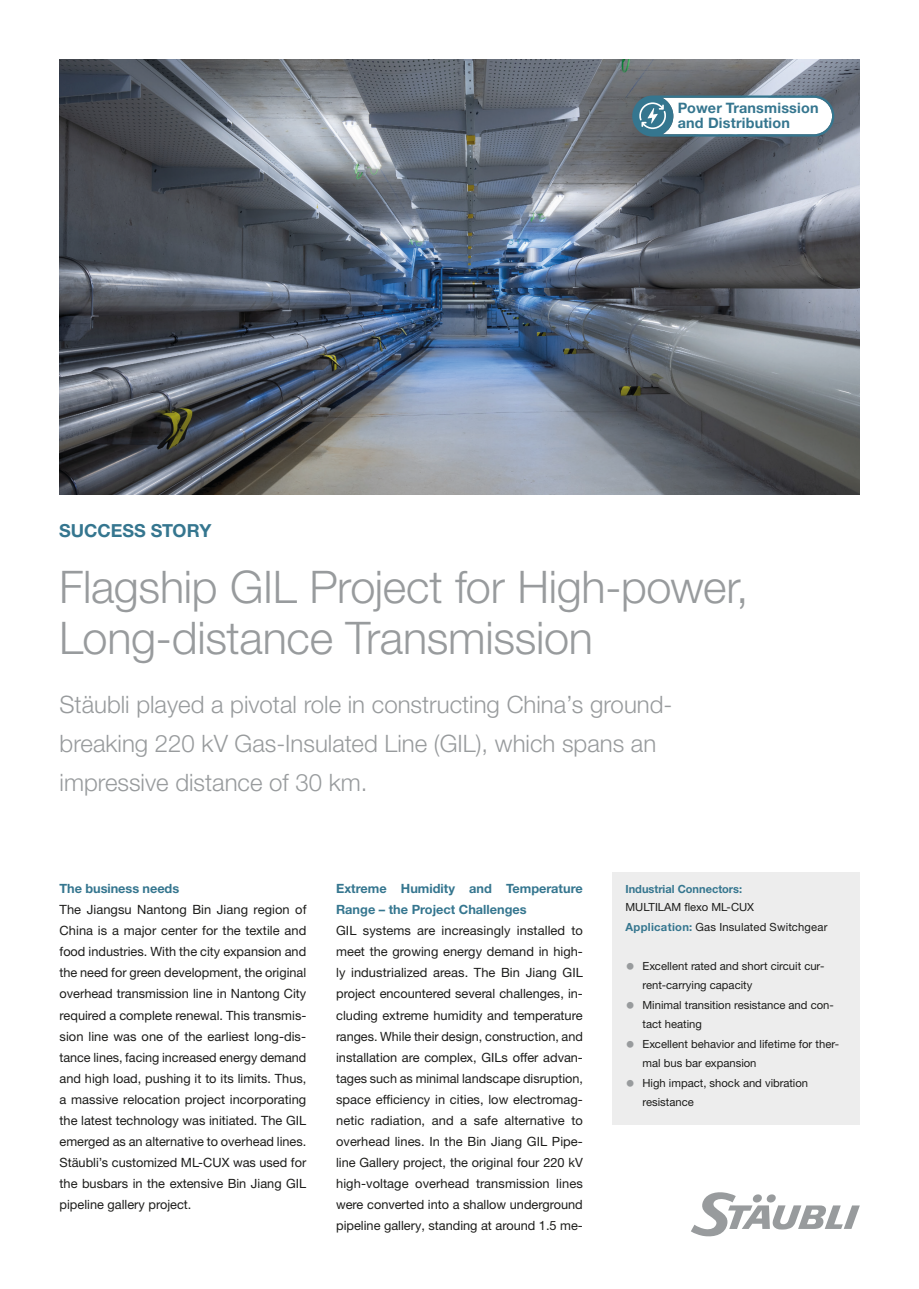
<style>
.page{position:relative;width:919px;height:1289px;background:#fff}
.page>*{position:absolute;margin:0;border:0;box-sizing:border-box;transform-origin:0 0}
.Headline{font:300 45px/51px "Helvetica Neue LTW1 G";letter-spacing:-.01em;color:#989b9d}
.Lead{font:300 24px/39px "Helvetica Neue LTW1 G";color:#989b9d}
.Category{font:700 18px "Helvetica Neue LTW1 G";color:#35768f}
.t1{font:700 14.4px/14.4px "Helvetica Neue LTW1 G";letter-spacing:.015em;color:#35768f}
.Text{font:12.75px/21px "Helvetica Neue LTW1 G";color:#1d1d1b;text-align:justify}
.Text_Title{font:700 12.75px/21px "Helvetica Neue LTW1 G";color:#35768f}
.Box_Text{font:11.25px/19.5px "Helvetica Neue LTW1 G";color:#1d1d1b}
.Table_Body{font:700 11.25px/18px "Helvetica Neue LTW1 G";color:#35768f}
.s1{font-weight:400;color:#1d1d1b}
.s2{font-weight:700;color:#35768f}
.s3{font-family:"Arial";font-size:27px;color:#989b9d}
</style>
<div class="page">
<div style="left:612px;top:872px;width:247px;height:252px;background:#ededed"></div>
<svg style="left:691px;top:1192px;width:168px;height:45px"></svg>
<img style="left:60px;top:60px;width:799px;height:434px">
<svg style="left:632px;top:95px;width:202px;height:42px"></svg>
<p class="Category" style="left:59px;top:519px;width:154px">SUCCESS STORY</p>
<p class="t1" style="left:677px;top:101px;width:142px">Power Transmission and Distribution</p>
<p class="Headline" style="left:59px;top:561px;width:691px">Flagship GIL Project for High-power,<br>Long-distance Transmission</p>
<p class="Lead" style="left:60px;top:685px;width:614px">Stäubli played a pivotal role in constructing China’s ground&shy;breaking 220 kV Gas-Insulated Line (GIL), which spans an impressive distance of 30 km.</p>
<p class="Text_Title" style="left:60px;top:878px;width:121px">The business needs</p>
<p class="Text" style="left:60px;top:899px;width:248px">The Jiangsu Nantong Bin Jiang region of China is a major center for the textile and food industries. With the city expansion and the need for green development, the original overhead transmission line in Nantong City required a complete renewal. This transmis&shy;sion line was one of the earliest long-dis&shy;tance lines, facing increased energy demand and high load, pushing it to its limits. Thus, a massive relocation project incorporating the latest technology was initiated. The GIL emerged as an alternative to overhead lines.<br>Stäubli’s customized ML-CUX was used for the busbars in the extensive Bin Jiang GIL pipeline gallery project.</p>
<p class="Text_Title" style="left:336px;top:878px;width:248px">Extreme Humidity and Temperature<br>Range – the Project Challenges</p>
<p class="Text" style="left:336px;top:920px;width:248px">GIL systems are increasingly installed to meet the growing energy demand in high&shy;ly industrialized areas. The Bin Jiang GIL project encountered several challenges, in&shy;cluding extreme humidity and temperature ranges. While their design, construction, and installation are complex, GILs offer advan&shy;tages such as minimal landscape disruption, space efficiency in cities, low electromag&shy;netic radiation, and a safe alternative to overhead lines. In the Bin Jiang GIL Pipe&shy;line Gallery project, the original four 220 kV high-voltage overhead transmission lines were converted into a shallow underground pipeline gallery, standing at around 1.5 me-</p>
<p class="Table_Body" style="left:625px;top:880px;width:130px">Industrial Connectors:<br><span class="s1">MULTILAM flexo ML-CUX</span></p>
<p class="Box_Text" style="left:625px;top:916px;width:203px"><span class="s2">Application:</span> Gas Insulated Switchgear</p>
<p class="Box_Text" style="left:642px;top:955px;width:183px;text-indent:-17px"><span class="s3">•</span> Excellent rated and short circuit cur&shy;rent-carrying capacity</p>
<p class="Box_Text" style="left:642px;top:994px;width:193px;text-indent:-17px"><span class="s3">•</span> Minimal transition resistance and con&shy;tact heating</p>
<p class="Box_Text" style="left:642px;top:1033px;width:198px;text-indent:-17px"><span class="s3">•</span> Excellent behavior and lifetime for ther&shy;mal bus bar expansion</p>
<p class="Box_Text" style="left:642px;top:1072px;width:167px;text-indent:-17px"><span class="s3">•</span> High impact, shock and vibration resistance</p>
</div>
